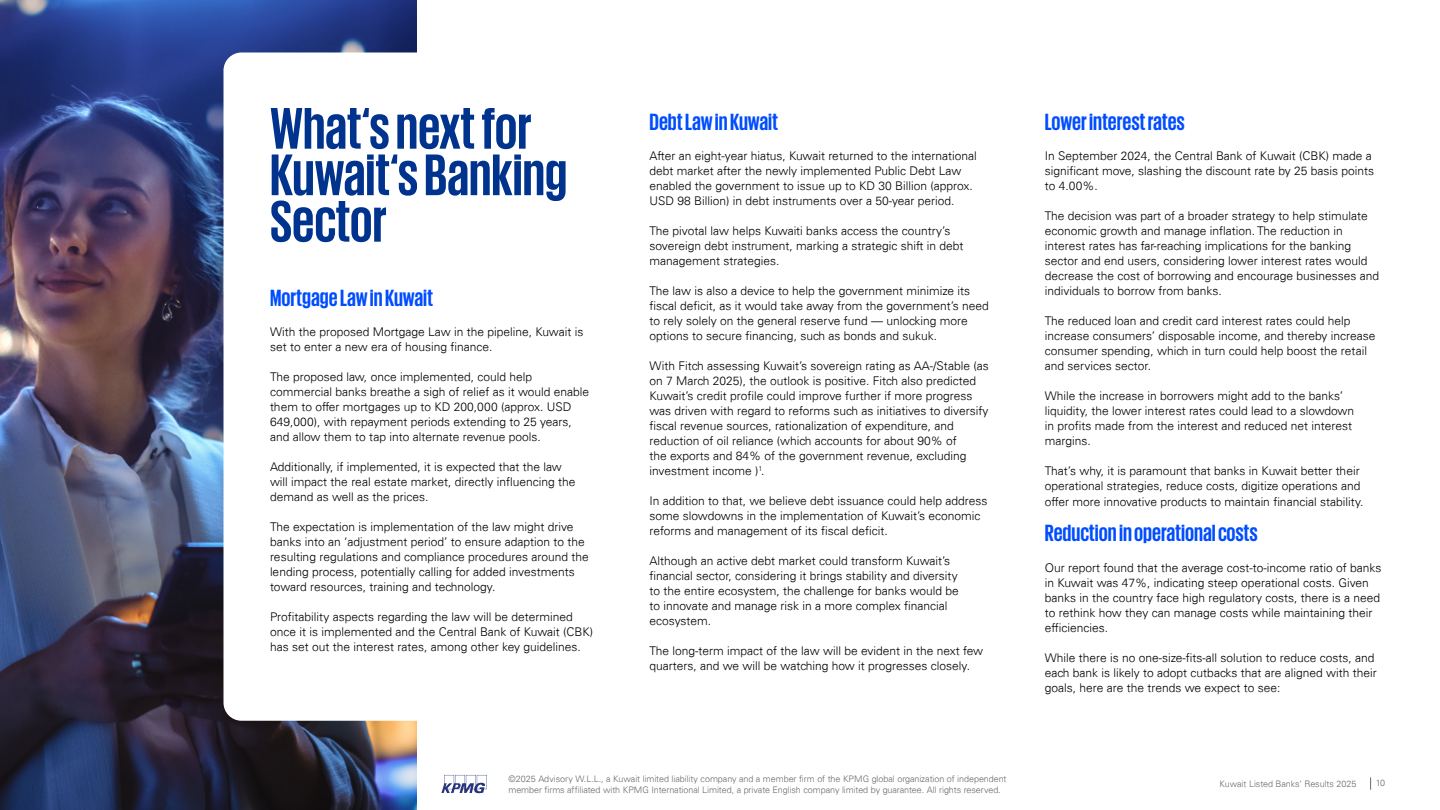
<style>
.page{position:relative;width:1440px;height:810px;background:#fff}
.page>*{position:absolute;margin:0;border:0;box-sizing:border-box;transform-origin:0 0}
.t1{font:700 60px/46.5px "KPMG";color:#00338d}
.t2{font:700 24px "KPMG";letter-spacing:-.005em;color:#004dff}
.t3{font:300 12px/15px "Univers 45";color:#000}
.t4{font:300 9px/10.5px "Univers 45";letter-spacing:-.01em;color:#6c6a68}
</style>
<div class="page">
<svg style="left:441px;top:775px;width:46px;height:18px"></svg>
<svg style="left:1370px;top:777px;width:1px;height:13px"></svg>
<img style="left:0;top:0;width:417px;height:810px">
<svg style="left:224px;top:52px;width:193px;height:669px"></svg>
<h1 class="t1" style="left:270px;top:103px;width:299px">What‘s next for<br>Kuwait‘s Banking<br>Sector</h1>
<h2 class="t2" style="left:270px;top:286px;width:165px">Mortgage Law in Kuwait</h2>
<p class="t3" style="left:270px;top:324px;width:315px">With the proposed Mortgage Law in the pipeline, Kuwait is set to enter a new era of housing finance.</p>
<p class="t3" style="left:270px;top:369px;width:321px">The proposed law, once implemented, could help commercial banks breathe a sigh of relief as it would enable them to offer mortgages up to KD 200,000 (approx. USD 649,000), with repayment periods extending to 25 years, and allow them to tap into alternate revenue pools.</p>
<p class="t3" style="left:270px;top:459px;width:307px">Additionally, if implemented, it is expected that the law will impact the real estate market, directly influencing the demand as well as the prices.</p>
<p class="t3" style="left:270px;top:519px;width:320px">The expectation is implementation of the law might drive banks into an ‘adjustment period’ to ensure adaption to the resulting regulations and compliance procedures around the lending process, potentially calling for added investments toward resources, training and technology.</p>
<p class="t3" style="left:270px;top:609px;width:325px">Profitability aspects regarding the law will be determined once it is implemented and the Central Bank of Kuwait (CBK) has set out the interest rates, among other key guidelines.</p>
<h2 class="t2" style="left:650px;top:110px;width:130px">Debt Law in Kuwait</h2>
<p class="t3" style="left:650px;top:148px;width:329px">After an eight-year hiatus, Kuwait returned to the international debt market after the newly implemented Public Debt Law enabled the government to issue up to KD 30 Billion (approx.<br>USD 98 Billion) in debt instruments over a 50-year period.</p>
<p class="t3" style="left:650px;top:223px;width:316px">The pivotal law helps Kuwaiti banks access the country’s sovereign debt instrument, marking a strategic shift in debt management strategies.</p>
<p class="t3" style="left:650px;top:283px;width:341px">The law is also a device to help the government minimize its fiscal deficit, as it would take away from the government’s need to rely solely on the general reserve fund — unlocking more options to secure financing, such as bonds and sukuk.</p>
<p class="t3" style="left:650px;top:358px;width:341px">With Fitch assessing Kuwait’s sovereign rating as AA-/Stable (as on 7 March 2025), the outlook is positive. Fitch also predicted Kuwait’s credit profile could improve further if more progress was driven with regard to reforms such as initiatives to diversify fiscal revenue sources, rationalization of expenditure, and reduction of oil reliance (which accounts for about 90% of<br>the exports and 84% of the government revenue, excluding investment income )<sup>1</sup>.</p>
<p class="t3" style="left:650px;top:493px;width:340px">In addition to that, we believe debt issuance could help address some slowdowns in the implementation of Kuwait’s economic reforms and management of its fiscal deficit.</p>
<p class="t3" style="left:650px;top:553px;width:311px">Although an active debt market could transform Kuwait’s financial sector, considering it brings stability and diversity to the entire ecosystem, the challenge for banks would be to innovate and manage risk in a more complex financial ecosystem.</p>
<p class="t3" style="left:650px;top:643px;width:335px">The long-term impact of the law will be evident in the next few quarters, and we will be watching how it progresses closely.</p>
<h2 class="t2" style="left:1045px;top:110px;width:142px">Lower interest rates</h2>
<p class="t3" style="left:1045px;top:148px;width:331px">In September 2024, the Central Bank of Kuwait (CBK) made a significant move, slashing the discount rate by 25 basis points to 4.00%.</p>
<p class="t3" style="left:1045px;top:208px;width:336px">The decision was part of a broader strategy to help stimulate economic growth and manage inflation. The reduction in interest rates has far-reaching implications for the banking sector and end users, considering lower interest rates would decrease the cost of borrowing and encourage businesses and individuals to borrow from banks.</p>
<p class="t3" style="left:1045px;top:313px;width:332px">The reduced loan and credit card interest rates could help increase consumers’ disposable income, and thereby increase consumer spending, which in turn could help boost the retail and services sector.</p>
<p class="t3" style="left:1045px;top:388px;width:311px">While the increase in borrowers might add to the banks’ liquidity, the lower interest rates could lead to a slowdown in profits made from the interest and reduced net interest margins.</p>
<p class="t3" style="left:1045px;top:463px;width:317px">That’s why, it is paramount that banks in Kuwait better their operational strategies, reduce costs, digitize operations and</p>
<p class="t3" style="left:1045px;top:495px;width:320px">offer more innovative products to maintain financial stability.</p>
<h2 class="t2" style="left:1045px;top:521px;width:214px">Reduction in operational costs</h2>
<p class="t3" style="left:1045px;top:561px;width:338px">Our report found that the average cost-to-income ratio of banks in Kuwait was 47%, indicating steep operational costs. Given banks in the country face high regulatory costs, there is a need to rethink how they can manage costs while maintaining their efficiencies.</p>
<p class="t3" style="left:1045px;top:651px;width:333px">While there is no one-size-fits-all solution to reduce costs, and each bank is likely to adopt cutbacks that are aligned with their goals, here are the trends we expect to see:</p>
<p class="t4" style="left:509px;top:774px;width:500px">©2025 Advisory W.L.L., a Kuwait limited liability company and a member firm of the KPMG global organization of independent member firms affiliated with KPMG International Limited, a private English company limited by guarantee. All rights reserved.</p>
<p class="t4" style="left:1220px;top:778px;width:138px">Kuwait Listed Banks‘ Results 2025</p>
<p class="t4" style="left:1376px;top:778px;width:11px">10</p>
</div>
